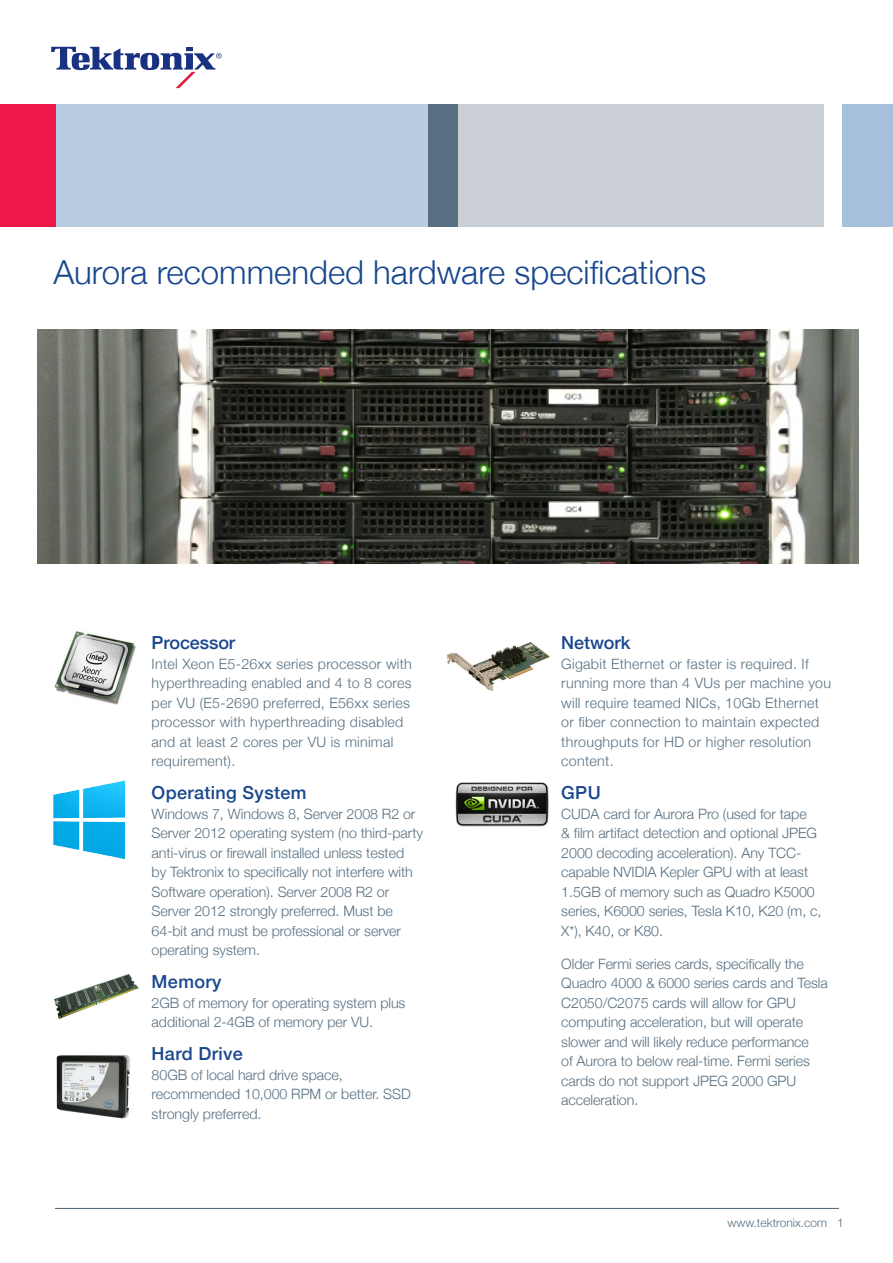
<style>
.page{position:relative;width:893px;height:1263px;background:#fff}
.page>*{position:absolute;margin:0;border:0;box-sizing:border-box;transform-origin:0 0}
.Docoument_title{font:300 33px "Helvetica Neue";color:#18478e}
.Heading{font:500 18px "Helvetica Neue";letter-spacing:.02em;color:#18478e}
.Heading-2{font:500 18px "Helvetica Neue";letter-spacing:-.005em;color:#18478e}
.Paragraph_Style_1{font:300 14.25px/19.5px "Helvetica Neue";letter-spacing:-.005em;color:#576f80}
.Heading-3{font:300 14.25px/19.5px "Helvetica Neue";letter-spacing:.02em;color:#576f80}
.Heading_1{font:300 12px "Helvetica Neue";color:#576f80}
</style>
<div class="page">
<svg style="left:51px;top:47px;width:171px;height:41px"></svg>
<hr style="left:55px;top:1208px;width:784px;height:1px;background:#576f80">
<div style="left:0;top:104px;width:56px;height:122px;background:#ed174a"></div>
<div style="left:842px;top:104px;width:51px;height:122px;background:#a6bfdb"></div>
<div style="left:57px;top:104px;width:374px;height:122px;background:#b9cce2"></div>
<div style="left:428px;top:104px;width:30px;height:122px;background:#576f80"></div>
<div style="left:458px;top:104px;width:365px;height:122px;background:#caced5"></div>
<img style="left:37px;top:330px;width:821px;height:233px">
<img style="left:56px;top:1055px;width:74px;height:64px">
<img style="left:54px;top:631px;width:82px;height:74px">
<img style="left:54px;top:780px;width:71px;height:78px">
<img style="left:54px;top:974px;width:85px;height:45px">
<img style="left:447px;top:642px;width:103px;height:49px">
<img style="left:455px;top:782px;width:94px;height:45px">
<p class="Docoument_title" style="left:53px;top:246px;width:654px">Aurora recommended hardware specifications</p>
<p class="Heading-2" style="left:152px;top:628px;width:85px">Processor</p>
<p class="Heading-3" style="left:152px;top:653px;width:262px">Intel Xeon E5-26xx series processor with hyperthreading enabled and 4 to 8 cores per VU (E5-2690 preferred, E56xx series processor with hyperthreading disabled and at least 2 cores per VU is minimal requirement).</p>
<p class="Heading" style="left:152px;top:778px;width:156px">Operating System</p>
<p class="Paragraph_Style_1" style="left:152px;top:803px;width:273px">Windows 7, Windows 8, Server 2008 R2 or Server 2012 operating system (no third-party anti-virus or firewall installed unless tested<br>by Tektronix to specifically not interfere with Software operation). Server 2008 R2 or Server 2012 strongly preferred. Must be 64-bit and must be professional or server operating system.</p>
<p class="Heading" style="left:152px;top:967px;width:71px">Memory</p>
<p class="Paragraph_Style_1" style="left:152px;top:992px;width:255px">2GB of memory for operating system plus additional 2-4GB of memory per VU.</p>
<p class="Heading" style="left:152px;top:1039px;width:93px">Hard Drive</p>
<p class="Paragraph_Style_1" style="left:152px;top:1064px;width:261px">80GB of local hard drive space, recommended 10,000 RPM or better. SSD strongly preferred.</p>
<p class="Heading-2" style="left:561px;top:628px;width:71px">Network</p>
<p class="Heading-3" style="left:561px;top:653px;width:271px">Gigabit Ethernet or faster is required. If running more than 4 VUs per machine you will require teamed NICs, 10Gb Ethernet or fiber connection to maintain expected throughputs for HD or higher resolution content.</p>
<p class="Heading" style="left:561px;top:778px;width:41px">GPU</p>
<p class="Paragraph_Style_1" style="left:561px;top:803px;width:262px">CUDA card for Aurora Pro (used for tape<br>&amp; film artifact detection and optional JPEG 2000 decoding acceleration). Any TCC&shy;capable NVIDIA Kepler GPU with at least 1.5GB of memory such as Quadro K5000 series, K6000 series, Tesla K10, K20 (m, c, X*), K40, or K80.</p>
<p class="Paragraph_Style_1" style="left:561px;top:953px;width:268px">Older Fermi series cards, specifically the Quadro 4000 &amp; 6000 series cards and Tesla C2050/C2075 cards will allow for GPU computing acceleration, but will operate slower and will likely reduce performance<br>of Aurora to below real-time. Fermi series cards do not support JPEG 2000 GPU acceleration.</p>
<p class="Heading_1" style="left:727px;top:1213px;width:118px">www.tektronix.com 1</p>
</div>
